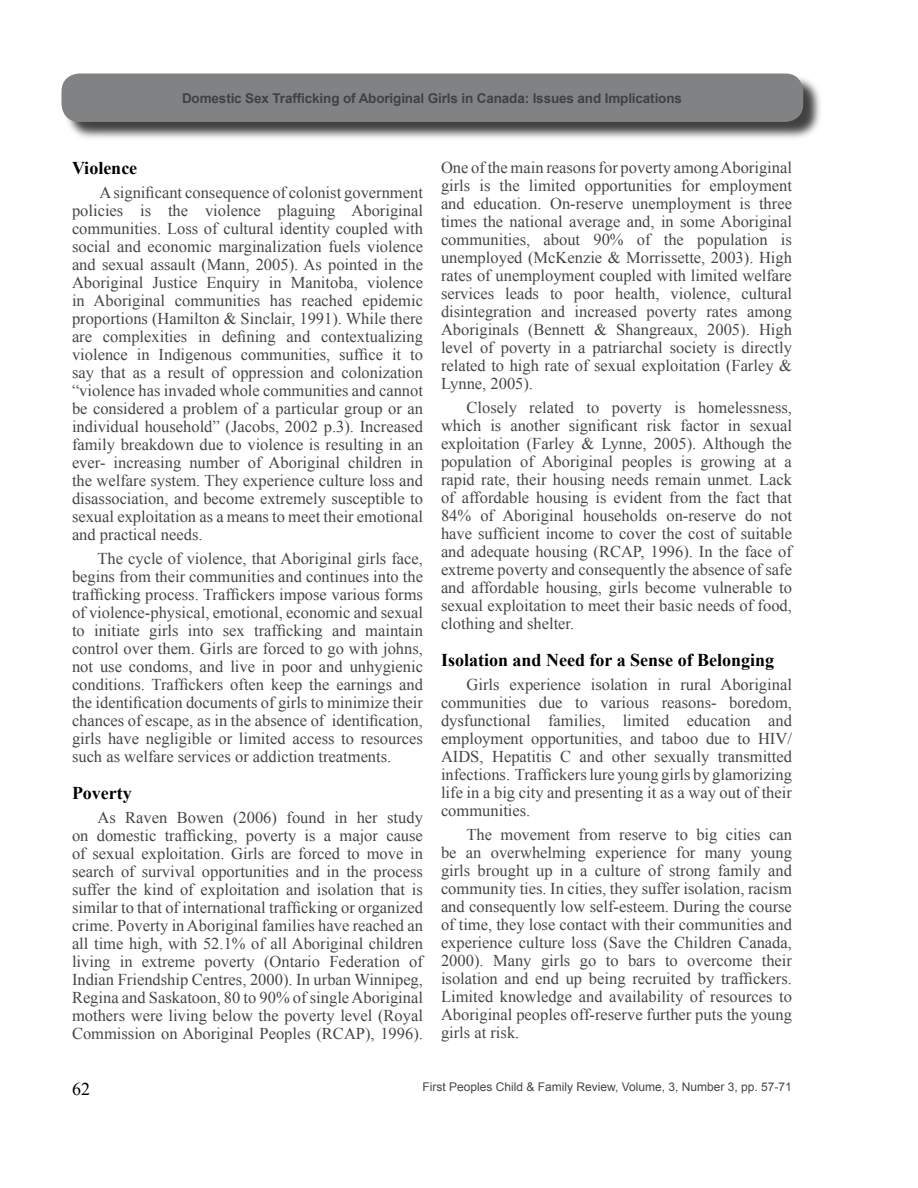
<style>
.page{position:relative;width:918px;height:1188px;background:#fff}
.page>*{position:absolute;margin:0;border:0;box-sizing:border-box;transform-origin:0 0}
.t1{font:700 18px "Times New Roman";color:#000}
.t2{font:18px "Times New Roman";color:#000}
.t3{font:16.5px/18px "Times New Roman";color:#464648;text-align:justify}
.t4{font:700 13.5px "Arial";letter-spacing:-.01em;color:#414142}
.t5{font:12px "Arial";color:#464648}
</style>
<div class="page">
<div style="left:63px;top:75px;width:760px;height:67px;background:#000;opacity:.75"></div>
<div style="left:62px;top:73px;width:741px;height:49px;background:#808284;border-radius:18px"></div>
<p class="t4" style="left:182px;top:89px;width:502px">Domestic Sex Trafficking of Aboriginal Girls in Canada: Issues and Implications</p>
<p class="t1" style="left:72px;top:156px;width:67px">Violence</p>
<p class="t3" style="left:72px;top:183px;width:353px;text-indent:28px">A significant consequence of colonist government policies is the violence plaguing Aboriginal communities. Loss of cultural identity coupled with social and economic marginalization fuels violence and sexual assault (Mann, 2005). As pointed in the Aboriginal Justice Enquiry in Manitoba, violence in Aboriginal communities has reached epidemic proportions (Hamilton &amp; Sinclair, 1991). While there are complexities in defining and contextualizing violence in Indigenous communities, suffice it to say that as a result of oppression and colonization “violence has invaded whole communities and cannot be considered a problem of a particular group or an individual household” (Jacobs, 2002 p.3). Increased family breakdown due to violence is resulting in an ever- increasing number of Aboriginal children in the welfare system. They experience culture loss and disassociation, and become extremely susceptible to sexual exploitation as a means to meet their emotional and practical needs.</p>
<p class="t3" style="left:72px;top:549px;width:353px;text-indent:26px">The cycle of violence, that Aboriginal girls face, begins from their communities and continues into the trafficking process. Traffickers impose various forms of violence-physical, emotional, economic and sexual to initiate girls into sex trafficking and maintain control over them. Girls are forced to go with johns, not use condoms, and live in poor and unhygienic conditions. Traffickers often keep the earnings and the identification documents of girls to minimize their chances of escape, as in the absence of identification, girls have negligible or limited access to resources such as welfare services or addiction treatments.</p>
<p class="t1" style="left:72px;top:780px;width:61px">Poverty</p>
<p class="t3" style="left:72px;top:808px;width:353px;text-indent:26px">As Raven Bowen (2006) found in her study on domestic trafficking, poverty is a major cause of sexual exploitation. Girls are forced to move in search of survival opportunities and in the process suffer the kind of exploitation and isolation that is similar to that of international trafficking or organized crime. Poverty in Aboriginal families have reached an all time high, with 52.1% of all Aboriginal children living in extreme poverty (Ontario Federation of Indian Friendship Centres, 2000). In urban Winnipeg, Regina and Saskatoon, 80 to 90% of single Aboriginal mothers were living below the poverty level (Royal Commission on Aboriginal Peoples (RCAP), 1996).</p>
<p class="t3" style="left:441px;top:159px;width:353px">One of the main reasons for poverty among Aboriginal girls is the limited opportunities for employment and education. On-reserve unemployment is three times the national average and, in some Aboriginal communities, about 90% of the population is unemployed (McKenzie &amp; Morrissette, 2003). High rates of unemployment coupled with limited welfare services leads to poor health, violence, cultural disintegration and increased poverty rates among Aboriginals (Bennett &amp; Shangreaux, 2005). High level of poverty in a patriarchal society is directly related to high rate of sexual exploitation (Farley &amp; Lynne, 2005).</p>
<p class="t3" style="left:441px;top:399px;width:353px;text-indent:26px">Closely related to poverty is homelessness, which is another significant risk factor in sexual exploitation (Farley &amp; Lynne, 2005). Although the population of Aboriginal peoples is growing at a rapid rate, their housing needs remain unmet. Lack of affordable housing is evident from the fact that 84% of Aboriginal households on-reserve do not have sufficient income to cover the cost of suitable and adequate housing (RCAP, 1996). In the face of extreme poverty and consequently the absence of safe and affordable housing, girls become vulnerable to sexual exploitation to meet their basic needs of food, clothing and shelter.</p>
<p class="t1" style="left:441px;top:648px;width:335px">Isolation and Need for a Sense of Belonging</p>
<p class="t3" style="left:441px;top:675px;width:353px;text-indent:26px">Girls experience isolation in rural Aboriginal communities due to various reasons- boredom, dysfunctional families, limited education and employment opportunities, and taboo due to HIV/ AIDS, Hepatitis C and other sexually transmitted infections. Traffickers lure young girls by glamorizing life in a big city and presenting it as a way out of their communities.</p>
<p class="t3" style="left:441px;top:825px;width:353px;text-indent:26px">The movement from reserve to big cities can be an overwhelming experience for many young girls brought up in a culture of strong family and community ties. In cities, they suffer isolation, racism and consequently low self-esteem. During the course of time, they lose contact with their communities and experience culture loss (Save the Children Canada, 2000). Many girls go to bars to overcome their isolation and end up being recruited by traffickers.<br>Limited knowledge and availability of resources to Aboriginal peoples off-reserve further puts the young girls at risk.</p>
<p class="t2" style="left:72px;top:1077px;width:19px">62</p>
<p class="t5" style="left:423px;top:1079px;width:371px">First Peoples Child &amp; Family Review, Volume, 3, Number 3, pp. 57-71</p>
</div>
